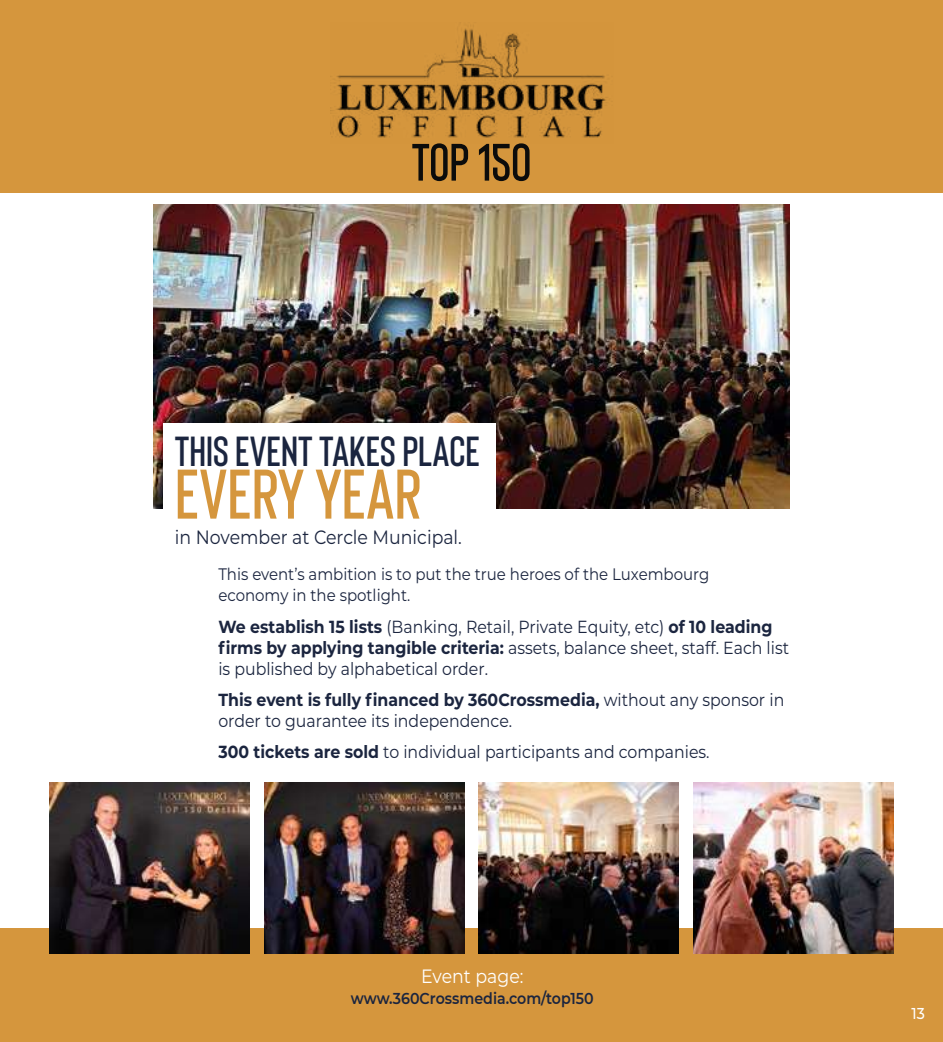
<style>
.page{position:relative;width:943px;height:1042px;background:#fff}
.page>*{position:absolute;margin:0;border:0;box-sizing:border-box;transform-origin:0 0}
.t1{font:600 70px "Bison";color:#d5963d}
.t2{font:600 52.5px "Bison";color:#0c0c0b}
.t3{font:600 42px "Bison";color:#1b253f}
.t4{font:19.25px "Montserrat";color:#1b253f;scale:.9 1}
.t5{font:19.25px "Montserrat";color:#fff;scale:.9 1}
.t6{font:17.5px/21px "Montserrat";color:#1b253f;scale:.9 1}
.t7{font:16.62px/21px "Montserrat";color:#1b253f;scale:.9 1}
.t8{font:600 15.75px "Montserrat";color:#1b253f;scale:.9 1}
.t9{font:500 15.75px "Montserrat";color:#fff;scale:.9 1}
.s1{font-weight:700}
</style>
<div class="page">
<div style="left:0;top:0;width:943px;height:192px;background:#d5963d"></div>
<div style="left:0;top:928px;width:943px;height:114px;background:#d5963d"></div>
<img style="left:154px;top:204px;width:635px;height:304px">
<div style="left:164px;top:423px;width:332px;height:138px;background:#fff"></div>
<img style="left:50px;top:783px;width:199px;height:170px">
<img style="left:264px;top:783px;width:200px;height:170px">
<img style="left:479px;top:783px;width:199px;height:170px">
<img style="left:693px;top:783px;width:200px;height:170px">
<img style="left:330px;top:28px;width:278px;height:110px">
<h2 class="t2" style="left:411px;top:130px;width:121px">TOP 150</h2>
<h3 class="t3" style="left:175px;top:425px;width:306px">THIS EVENT TAKES PLACE</h3>
<h1 class="t1" style="left:175px;top:451px;width:248px">EVERY YEAR</h1>
<p class="t4" style="left:175px;top:524px;width:320px">in November at Cercle Municipal.</p>
<p class="t7" style="left:218px;top:563px;width:547px">This event’s ambition is to put the true heroes of the Luxembourg economy in the spotlight.</p>
<p class="t6" style="left:218px;top:616px;width:635px"><span class="s1">We establish 15 lists</span> (Banking, Retail, Private Equity, etc) <span class="s1">of 10 leading firms by applying tangible criteria:</span> assets, balance sheet, staff. Each list is published by alphabetical order.</p>
<p class="t6" style="left:218px;top:689px;width:630px"><span class="s1">This event is fully financed by 360Crossmedia,</span> without any sponsor in order to guarantee its independence.</p>
<p class="t6" style="left:218px;top:741px;width:547px"><span class="s1">300 tickets are sold</span> to individual participants and companies.</p>
<p class="t5" style="left:421px;top:962px;width:115px">Event page:</p>
<p class="t8" style="left:351px;top:987px;width:271px">www.360Crossmedia.com/top150</p>
<p class="t9" style="left:911px;top:1002px;width:16px">13</p>
</div>
